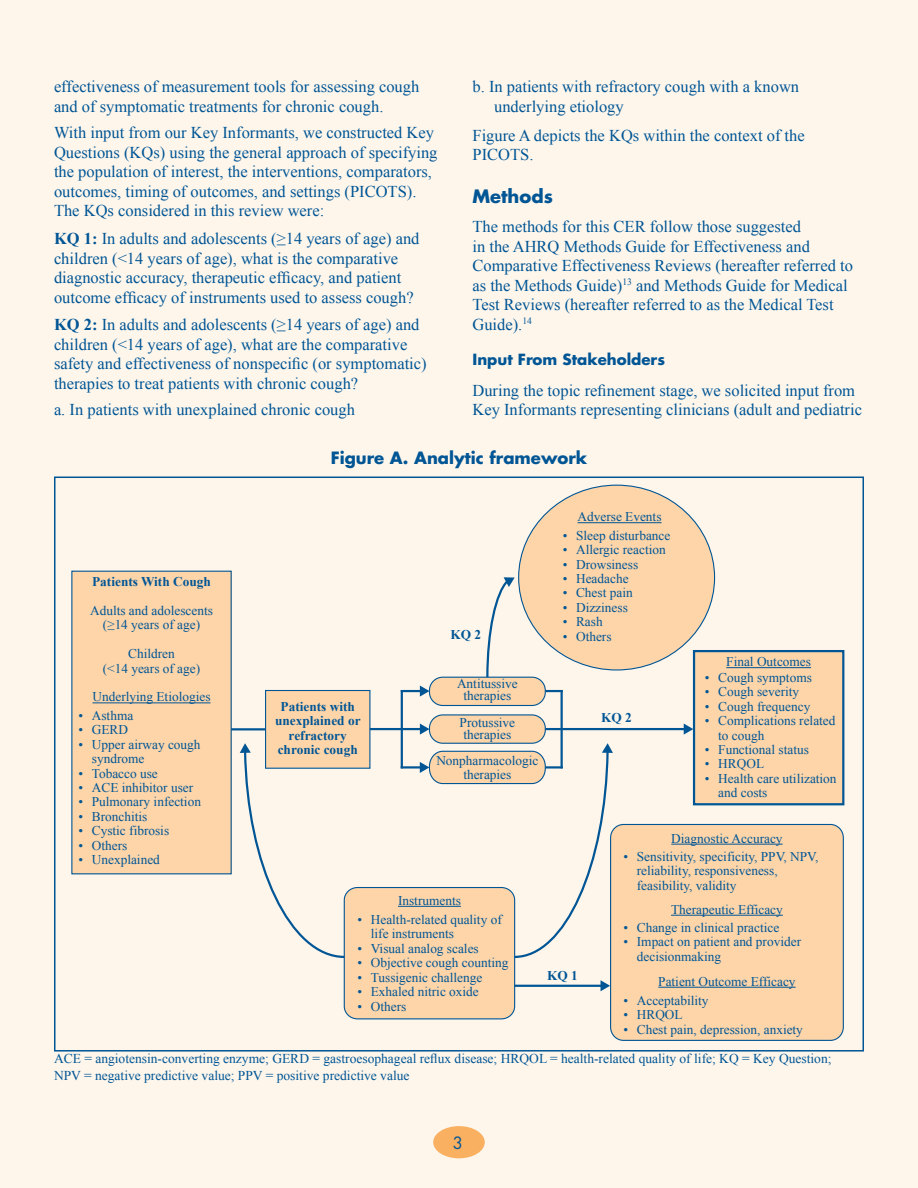
<style>
.page{position:relative;width:918px;height:1188px;background:#fef6eb}
.page>*{position:absolute;margin:0;border:0;box-sizing:border-box;transform-origin:0 0}
.Head_Level_1{font:700 18px "Futura Std";color:#005595}
.Text{font:16.5px/19.5px "Times New Roman";color:#005595}
.Bullet{font:16.5px/19.5px "Times New Roman";color:#005595}
.t1{font:700 16.5px "Futura Std";color:#005595}
.t2{font:16.5px "Futura Std";color:#005595}
.Head_Level_2{font:700 15px "Futura Std";color:#005595}
.Text-2{font:13.5px/16.5px "Times New Roman";color:#005595}
.t3{font:13.35px/14.4px "Times New Roman";color:#005595}
.t4{font:700 13.35px/14.4px "Times New Roman";color:#005595;text-align:center}
.s1{font-weight:700}
</style>
<div class="page">
<div style="left:433px;top:1126px;width:52px;height:32px;background:#fab061;border-radius:50%"></div>
<div style="left:519px;top:485px;width:196px;height:185px;background:#fdd5a9;border-radius:50%"></div>
<div style="left:72px;top:571px;width:159px;height:303px;background:#fdd5a9"></div>
<div style="left:266px;top:691px;width:104px;height:77px;background:#fdd5a9"></div>
<div style="left:265px;top:690px;width:105px;height:79px;border:1px solid #005595"></div>
<div style="left:694px;top:651px;width:149px;height:153px;background:#fdd5a9"></div>
<div style="left:693px;top:650px;width:151px;height:155px;border:2px solid #005595"></div>
<div style="left:344px;top:888px;width:171px;height:131px;background:#fdd5a9;border-radius:13px"></div>
<div style="left:344px;top:887px;width:171px;height:132px;border:1px solid #005595;border-radius:13px"></div>
<div style="left:611px;top:824px;width:232px;height:216px;background:#fdd5a9;border-radius:13px"></div>
<div style="left:610px;top:824px;width:234px;height:217px;border:1px solid #005595;border-radius:13px"></div>
<div style="left:429px;top:677px;width:116px;height:28px;background:#fdd5a9;border-radius:13px"></div>
<div style="left:429px;top:677px;width:117px;height:29px;border:1px solid #005595;border-radius:13px"></div>
<div style="left:429px;top:715px;width:116px;height:28px;background:#fdd5a9;border-radius:13px"></div>
<div style="left:429px;top:714px;width:117px;height:30px;border:1px solid #005595;border-radius:13px"></div>
<hr style="left:231px;top:728px;width:35px;height:2px;background:#005595">
<hr style="left:370px;top:728px;width:52px;height:2px;background:#005595">
<svg style="left:420px;top:724px;width:9px;height:11px"></svg>
<hr style="left:401px;top:690px;width:21px;height:2px;background:#005595">
<svg style="left:420px;top:686px;width:9px;height:11px"></svg>
<hr style="left:401px;top:690px;width:2px;height:78px;background:#005595">
<svg style="left:545px;top:690px;width:16px;height:2px"></svg>
<hr style="left:545px;top:728px;width:140px;height:2px;background:#005595">
<svg style="left:684px;top:724px;width:9px;height:11px"></svg>
<hr style="left:515px;top:985px;width:87px;height:2px;background:#005595">
<svg style="left:601px;top:980px;width:9px;height:11px"></svg>
<svg style="left:240px;top:743px;width:106px;height:216px"></svg>
<svg style="left:485px;top:577px;width:30px;height:102px"></svg>
<hr style="left:93px;top:703px;width:118px;height:1px;background:#005595">
<hr style="left:578px;top:522px;width:84px;height:1px;background:#005595">
<hr style="left:726px;top:667px;width:85px;height:1px;background:#005595">
<hr style="left:398px;top:906px;width:63px;height:1px;background:#005595">
<hr style="left:671px;top:844px;width:112px;height:1px;background:#005595">
<hr style="left:671px;top:915px;width:112px;height:1px;background:#005595">
<hr style="left:658px;top:987px;width:138px;height:1px;background:#005595">
<hr style="left:401px;top:766px;width:20px;height:3px;background:#005595">
<svg style="left:420px;top:743px;width:193px;height:216px"></svg>
<hr style="left:561px;top:690px;width:2px;height:78px;background:#005595">
<hr style="left:545px;top:766px;width:18px;height:3px;background:#005595">
<p class="Text" style="left:54px;top:77px;width:367px">effectiveness of measurement tools for assessing cough and of symptomatic treatments for chronic cough.</p>
<p class="Text" style="left:54px;top:123px;width:385px">With input from our Key Informants, we constructed Key Questions (KQs) using the general approach of specifying the population of interest, the interventions, comparators, outcomes, timing of outcomes, and settings (PICOTS).<br>The KQs considered in this review were:</p>
<p class="Text" style="left:54px;top:229px;width:367px"><span class="s1">KQ 1:</span> In adults and adolescents (≥14 years of age) and children (&lt;14 years of age), what is the comparative diagnostic accuracy, therapeutic efficacy, and patient outcome efficacy of instruments used to assess cough?</p>
<p class="Text" style="left:54px;top:315px;width:374px"><span class="s1">KQ 2:</span> In adults and adolescents (≥14 years of age) and children (&lt;14 years of age), what are the comparative safety and effectiveness of nonspecific (or symptomatic) therapies to treat patients with chronic cough?</p>
<p class="Bullet" style="left:54px;top:400px;width:303px">a. In patients with unexplained chronic cough</p>
<p class="Bullet" style="left:494px;top:77px;width:307px;text-indent:-22px">b. In patients with refractory cough with a known underlying etiology</p>
<p class="Text" style="left:473px;top:125px;width:334px">Figure A depicts the KQs within the context of the<br>PICOTS.</p>
<p class="Head_Level_1" style="left:472px;top:184px;width:82px">Methods</p>
<p class="Text" style="left:472px;top:217px;width:382px">The methods for this CER follow those suggested<br>in the AHRQ Methods Guide for Effectiveness and Comparative Effectiveness Reviews (hereafter referred to as the Methods Guide)<sup>13</sup> and Methods Guide for Medical Test Reviews (hereafter referred to as the Medical Test Guide).<sup>14</sup></p>
<p class="Head_Level_2" style="left:472px;top:349px;width:194px">Input From Stakeholders</p>
<p class="Text" style="left:472px;top:380px;width:391px">During the topic refinement stage, we solicited input from<br>Key Informants representing clinicians (adult and pediatric</p>
<p class="t1" style="left:331px;top:447px;width:258px">Figure A. Analytic framework</p>
<p class="t3" style="left:90px;top:567px;width:124px;line-height:28.8px"><span class="s1">Patients With Cough<br></span>Adults and adolescents</p>
<p class="t3" style="left:103px;top:610px;width:99px;line-height:28.8px;text-align:center">(≥14 years of age)<br>Children</p>
<p class="t3" style="left:92px;top:653px;width:120px;line-height:28.8px;text-align:center">(&lt;14 years of age)<br>Underlying Etiologies</p>
<p class="t3" style="left:79px;top:708px;width:56px">• Asthma</p>
<p class="t3" style="left:79px;top:722px;width:51px">• GERD</p>
<p class="t3" style="left:92px;top:737px;width:110px;text-indent:-13px">• Upper airway cough syndrome</p>
<p class="t3" style="left:79px;top:766px;width:81px">• Tobacco use</p>
<p class="t3" style="left:79px;top:780px;width:116px">• ACE inhibitor user</p>
<p class="t3" style="left:79px;top:795px;width:124px">• Pulmonary infection</p>
<p class="t3" style="left:79px;top:809px;width:70px">• Bronchitis</p>
<p class="t3" style="left:79px;top:823px;width:92px">• Cystic fibrosis</p>
<p class="t3" style="left:79px;top:838px;width:50px">• Others</p>
<p class="t3" style="left:79px;top:852px;width:83px">• Unexplained</p>
<p class="t4" style="left:275px;top:699px;width:87px">Patients with unexplained or refractory chronic cough</p>
<p class="t4" style="left:451px;top:627px;width:32px">KQ 2</p>
<p class="t3" style="left:457px;top:677px;width:62px;line-height:12.1px;text-align:center">Antitussive therapies</p>
<p class="t3" style="left:460px;top:716px;width:57px;line-height:12.1px">Protussive therapies</p>
<p class="t3" style="left:436px;top:754px;width:104px;line-height:13.4px;text-align:center">Nonpharmacologic therapies</p>
<p class="t3" style="left:578px;top:509px;width:85px">Adverse Events</p>
<p class="t3" style="left:563px;top:528px;width:109px">• Sleep disturbance</p>
<p class="t3" style="left:563px;top:542px;width:104px">• Allergic reaction</p>
<p class="t3" style="left:563px;top:557px;width:77px">• Drowsiness</p>
<p class="t3" style="left:563px;top:571px;width:67px">• Headache</p>
<p class="t3" style="left:563px;top:586px;width:71px">• Chest pain</p>
<p class="t3" style="left:563px;top:600px;width:67px">• Dizziness</p>
<p class="t3" style="left:563px;top:614px;width:41px">• Rash</p>
<p class="t3" style="left:563px;top:629px;width:50px">• Others</p>
<p class="t4" style="left:601px;top:710px;width:32px">KQ 2</p>
<p class="t3" style="left:726px;top:654px;width:86px">Final Outcomes</p>
<p class="t3" style="left:705px;top:670px;width:108px">• Cough symptoms</p>
<p class="t3" style="left:705px;top:684px;width:96px">• Cough severity</p>
<p class="t3" style="left:705px;top:699px;width:107px">• Cough frequency</p>
<p class="t3" style="left:718px;top:713px;width:119px;text-indent:-13px">• Complications related to cough</p>
<p class="t3" style="left:705px;top:742px;width:105px">• Functional status</p>
<p class="t3" style="left:705px;top:757px;width:61px">• HRQOL</p>
<p class="t3" style="left:718px;top:771px;width:120px;text-indent:-13px">• Health care utilization and costs</p>
<p class="t3" style="left:398px;top:893px;width:64px">Instruments</p>
<p class="t3" style="left:371px;top:912px;width:132px;text-indent:-13px">• Health-related quality of life instruments</p>
<p class="t3" style="left:358px;top:941px;width:123px">• Visual analog scales</p>
<p class="t3" style="left:358px;top:955px;width:152px">• Objective cough counting</p>
<p class="t3" style="left:358px;top:970px;width:126px">• Tussigenic challenge</p>
<p class="t3" style="left:358px;top:984px;width:123px">• Exhaled nitric oxide</p>
<p class="t3" style="left:358px;top:999px;width:50px">• Others</p>
<p class="t4" style="left:547px;top:968px;width:32px">KQ 1</p>
<p class="t3" style="left:671px;top:831px;width:113px">Diagnostic Accuracy</p>
<p class="t3" style="left:637px;top:849px;width:183px;text-indent:-13px">• Sensitivity, specificity, PPV, NPV, reliability, responsiveness, feasibility, validity</p>
<p class="t3" style="left:671px;top:902px;width:113px">Therapeutic Efficacy</p>
<p class="t3" style="left:624px;top:920px;width:157px">• Change in clinical practice</p>
<p class="t3" style="left:637px;top:934px;width:166px;text-indent:-13px">• Impact on patient and provider decisionmaking</p>
<p class="t3" style="left:658px;top:974px;width:139px">Patient Outcome Efficacy</p>
<p class="t3" style="left:624px;top:993px;width:87px">• Acceptability</p>
<p class="t3" style="left:624px;top:1008px;width:61px">• HRQOL</p>
<p class="t3" style="left:624px;top:1022px;width:181px">• Chest pain, depression, anxiety</p>
<p class="Text-2" style="left:54px;top:1050px;width:779px">ACE = angiotensin-converting enzyme; GERD = gastroesophageal reflux disease; HRQOL = health-related quality of life; KQ = Key Question;<br>NPV = negative predictive value; PPV = positive predictive value</p>
<p class="t2" style="left:453px;top:1132px;width:12px">3</p>
</div>
